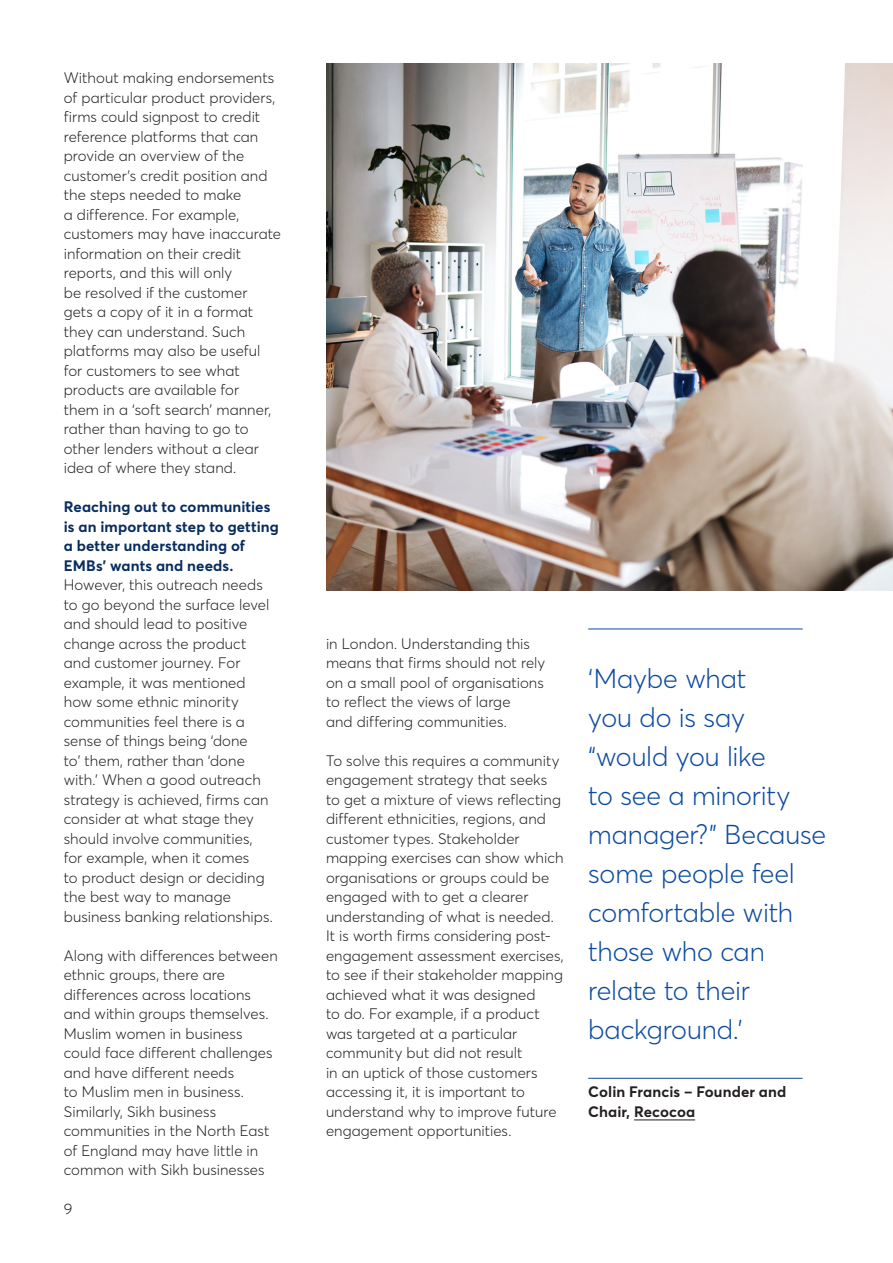
<style>
.page{position:relative;width:893px;height:1263px;background:#fff}
.page>*{position:absolute;margin:0;border:0;box-sizing:border-box;transform-origin:0 0}
.Feature_Copy___18-20{font:300 27px/39px "Averta";letter-spacing:-.005em;color:#0c4a9f}
.Body_Copy___10-13{font:300 15px/19.5px "Averta";letter-spacing:.005em;color:#231f20}
.Subhead___10-13{font:300 15px/19.5px "Averta";letter-spacing:.005em;color:#231f20}
.Quote_Details___10-13{font:700 15px/19.5px "Averta";letter-spacing:.01em;color:#231f20}
.s1{font-weight:700;color:#072c5f}
</style>
<div class="page">
<img style="left:326px;top:64px;width:567px;height:526px">
<hr style="left:588px;top:629px;width:215px;height:1px;background:#0c4a9f">
<hr style="left:588px;top:1078px;width:215px;height:1px;background:#0c4a9f">
<hr style="left:634px;top:1120px;width:61px;height:1px;background:#231f20">
<p class="Body_Copy___10-13" style="left:64px;top:68px;width:219px">Without making endorsements of particular product providers, firms could signpost to credit reference platforms that can provide an overview of the customer’s credit position and the steps needed to make<br>a difference. For example, customers may have inaccurate information on their credit reports, and this will only<br>be resolved if the customer<br>gets a copy of it in a format they can understand. Such platforms may also be useful for customers to see what products are available for<br>them in a ‘soft search’ manner, rather than having to go to other lenders without a clear idea of where they stand.</p>
<p class="Subhead___10-13" style="left:64px;top:497px;width:217px"><span class="s1">Reaching out to communities is an important step to getting a better understanding of<br>EMBs’ wants and needs.<br></span>However, this outreach needs to go beyond the surface level and should lead to positive change across the product<br>and customer journey. For example, it was mentioned<br>how some ethnic minority communities feel there is a sense of things being ‘done<br>to’ them, rather than ‘done with.’ When a good outreach strategy is achieved, firms can consider at what stage they should involve communities,<br>for example, when it comes<br>to product design or deciding the best way to manage business banking relationships.</p>
<p class="Body_Copy___10-13" style="left:64px;top:945px;width:215px">Along with differences between ethnic groups, there are differences across locations and within groups themselves.<br>Muslim women in business could face different challenges and have different needs<br>to Muslim men in business.<br>Similarly, Sikh business communities in the North East of England may have little in common with Sikh businesses</p>
<p class="Body_Copy___10-13" style="left:64px;top:1199px;width:10px">9</p>
<p class="Body_Copy___10-13" style="left:326px;top:633px;width:221px">in London. Understanding this means that firms should not rely on a small pool of organisations to reflect the views of large<br>and differing communities.</p>
<p class="Body_Copy___10-13" style="left:326px;top:750px;width:239px">To solve this requires a community engagement strategy that seeks to get a mixture of views reflecting different ethnicities, regions, and customer types. Stakeholder mapping exercises can show which organisations or groups could be engaged with to get a clearer understanding of what is needed.<br>It is worth firms considering post&shy;engagement assessment exercises, to see if their stakeholder mapping achieved what it was designed<br>to do. For example, if a product was targeted at a particular community but did not result<br>in an uptick of those customers accessing it, it is important to understand why to improve future engagement opportunities.</p>
<p class="Feature_Copy___18-20" style="left:588px;top:658px;width:239px">‘Maybe what<br>you do is say “would you like<br>to see a minority manager?” Because some people feel comfortable with those who can relate to their background.’</p>
<p class="Quote_Details___10-13" style="left:588px;top:1082px;width:200px">Colin Francis – Founder and<br>Chair, Recocoa</p>
</div>
